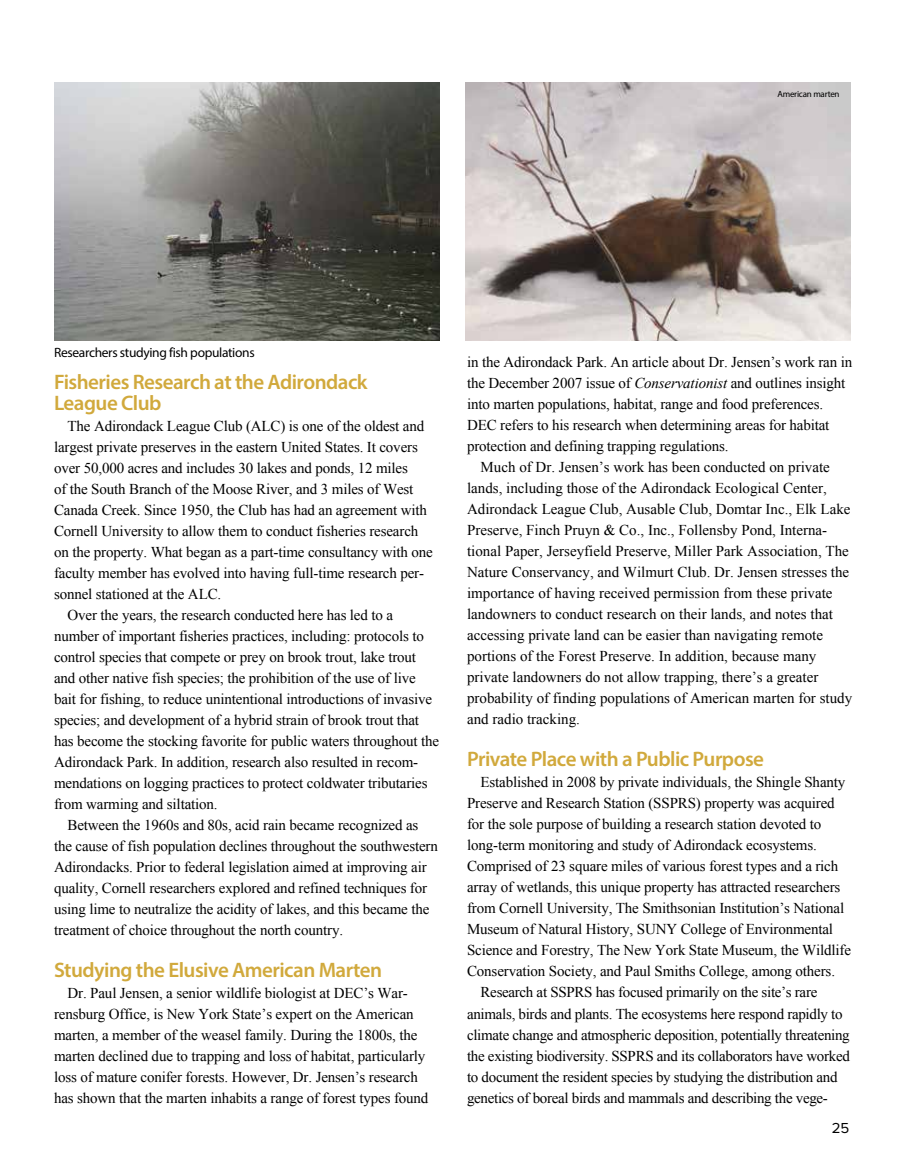
<style>
.page{position:relative;width:905px;height:1175px;background:#fff}
.page>*{position:absolute;margin:0;border:0;box-sizing:border-box;transform-origin:0 0}
.t1{font:600 21px/21px "Myriad Pro";letter-spacing:-.025em;color:#d1a93c}
.t2{font:15px/21px "Times New Roman";letter-spacing:-.01em;color:#000}
.t3{font:15px "Proxima Nova";color:#000}
.t4{font:13.5px "Myriad Pro";letter-spacing:-.025em;color:#000}
.t5{font:9px "Myriad Pro";letter-spacing:-.025em;color:#000}
.s1{font-style:italic}
</style>
<div class="page">
<img style="left:54px;top:82px;width:386px;height:258px">
<img style="left:465px;top:83px;width:385px;height:257px">
<p class="t5" style="left:777px;top:88px;width:64px">American marten</p>
<p class="t4" style="left:54px;top:344px;width:202px">Researchers studying fish populations</p>
<h1 class="t1" style="left:54px;top:371px;width:315px">Fisheries Research at the Adirondack<br>League Club</h1>
<p class="t2" style="left:68px;top:415px;width:358px">The Adirondack League Club (ALC) is one of the oldest and</p>
<p class="t2" style="left:54px;top:436px;width:365px">largest private preserves in the eastern United States. It covers</p>
<p class="t2" style="left:54px;top:457px;width:355px">over 50,000 acres and includes 30 lakes and ponds, 12 miles</p>
<p class="t2" style="left:54px;top:478px;width:361px">of the South Branch of the Moose River, and 3 miles of West</p>
<p class="t2" style="left:54px;top:499px;width:374px">Canada Creek. Since 1950, the Club has had an agreement with</p>
<p class="t2" style="left:54px;top:520px;width:366px">Cornell University to allow them to conduct fisheries research</p>
<p class="t2" style="left:54px;top:541px;width:380px">on the property. What began as a part-time consultancy with one</p>
<p class="t2" style="left:54px;top:562px;width:371px">faculty member has evolved into having full-time research per-</p>
<p class="t2" style="left:54px;top:583px;width:169px">sonnel stationed at the ALC.</p>
<p class="t2" style="left:68px;top:604px;width:327px">Over the years, the research conducted here has led to a</p>
<p class="t2" style="left:54px;top:625px;width:371px">number of important fisheries practices, including: protocols to</p>
<p class="t2" style="left:54px;top:646px;width:363px">control species that compete or prey on brook trout, lake trout</p>
<p class="t2" style="left:54px;top:667px;width:363px">and other native fish species; the prohibition of the use of live</p>
<p class="t2" style="left:54px;top:688px;width:379px">bait for fishing, to reduce unintentional introductions of invasive</p>
<p class="t2" style="left:54px;top:709px;width:366px">species; and development of a hybrid strain of brook trout that</p>
<p class="t2" style="left:54px;top:730px;width:386px">has become the stocking favorite for public waters throughout the</p>
<p class="t2" style="left:54px;top:751px;width:366px">Adirondack Park. In addition, research also resulted in recom-</p>
<p class="t2" style="left:54px;top:772px;width:375px">mendations on logging practices to protect coldwater tributaries</p>
<p class="t2" style="left:54px;top:793px;width:165px">from warming and siltation.</p>
<p class="t2" style="left:68px;top:814px;width:352px">Between the 1960s and 80s, acid rain became recognized as</p>
<p class="t2" style="left:54px;top:835px;width:385px">the cause of fish population declines throughout the southwestern</p>
<p class="t2" style="left:54px;top:856px;width:374px">Adirondacks. Prior to federal legislation aimed at improving air</p>
<p class="t2" style="left:54px;top:877px;width:374px">quality, Cornell researchers explored and refined techniques for</p>
<p class="t2" style="left:54px;top:898px;width:377px">using lime to neutralize the acidity of lakes, and this became the</p>
<p class="t2" style="left:54px;top:919px;width:291px">treatment of choice throughout the north country.</p>
<h1 class="t1" style="left:54px;top:959px;width:330px">Studying the Elusive American Marten</h1>
<p class="t2" style="left:54px;top:982px;width:376px;text-indent:14px">Dr. Paul Jensen, a senior wildlife biologist at DEC’s War&shy;rensburg Office, is New York State’s expert on the American marten, a member of the weasel family. During the 1800s, the marten declined due to trapping and loss of habitat, particularly loss of mature conifer forests. However, Dr. Jensen’s research has shown that the marten inhabits a range of forest types found</p>
<p class="t2" style="left:467px;top:351px;width:386px">in the Adirondack Park. An article about Dr. Jensen’s work ran in the December 2007 issue of <span class="s1">Conservationist</span> and outlines insight into marten populations, habitat, range and food preferences.<br>DEC refers to his research when determining areas for habitat protection and defining trapping regulations.</p>
<p class="t2" style="left:467px;top:456px;width:386px;text-indent:14px">Much of Dr. Jensen’s work has been conducted on private lands, including those of the Adirondack Ecological Center, Adirondack League Club, Ausable Club, Domtar Inc., Elk Lake Preserve, Finch Pruyn &amp; Co., Inc., Follensby Pond, Interna&shy;tional Paper, Jerseyfield Preserve, Miller Park Association, The Nature Conservancy, and Wilmurt Club. Dr. Jensen stresses the importance of having received permission from these private landowners to conduct research on their lands, and notes that accessing private land can be easier than navigating remote portions of the Forest Preserve. In addition, because many private landowners do not allow trapping, there’s a greater probability of finding populations of American marten for study and radio tracking.</p>
<h1 class="t1" style="left:467px;top:748px;width:298px">Private Place with a Public Purpose</h1>
<p class="t2" style="left:480px;top:771px;width:366px">Established in 2008 by private individuals, the Shingle Shanty</p>
<p class="t2" style="left:467px;top:792px;width:369px">Preserve and Research Station (SSPRS) property was acquired</p>
<p class="t2" style="left:467px;top:813px;width:356px">for the sole purpose of building a research station devoted to</p>
<p class="t2" style="left:467px;top:834px;width:351px">long-term monitoring and study of Adirondack ecosystems.</p>
<p class="t2" style="left:467px;top:855px;width:373px">Comprised of 23 square miles of various forest types and a rich</p>
<p class="t2" style="left:467px;top:876px;width:375px">array of wetlands, this unique property has attracted researchers</p>
<p class="t2" style="left:467px;top:897px;width:378px">from Cornell University, The Smithsonian Institution’s National</p>
<p class="t2" style="left:467px;top:918px;width:367px">Museum of Natural History, SUNY College of Environmental</p>
<p class="t2" style="left:467px;top:939px;width:385px">Science and Forestry, The New York State Museum, the Wildlife</p>
<p class="t2" style="left:467px;top:960px;width:369px">Conservation Society, and Paul Smiths College, among others.</p>
<p class="t2" style="left:480px;top:981px;width:338px">Research at SSPRS has focused primarily on the site’s rare</p>
<p class="t2" style="left:467px;top:1002px;width:377px">animals, birds and plants. The ecosystems here respond rapidly to</p>
<p class="t2" style="left:467px;top:1023px;width:384px">climate change and atmospheric deposition, potentially threatening</p>
<p class="t2" style="left:467px;top:1044px;width:384px">the existing biodiversity. SSPRS and its collaborators have worked</p>
<p class="t2" style="left:467px;top:1065px;width:372px">to document the resident species by studying the distribution and</p>
<p class="t2" style="left:467px;top:1086px;width:362px">genetics of boreal birds and mammals and describing the vege-</p>
<p class="t3" style="left:832px;top:1119px;width:19px">25</p>
</div>
